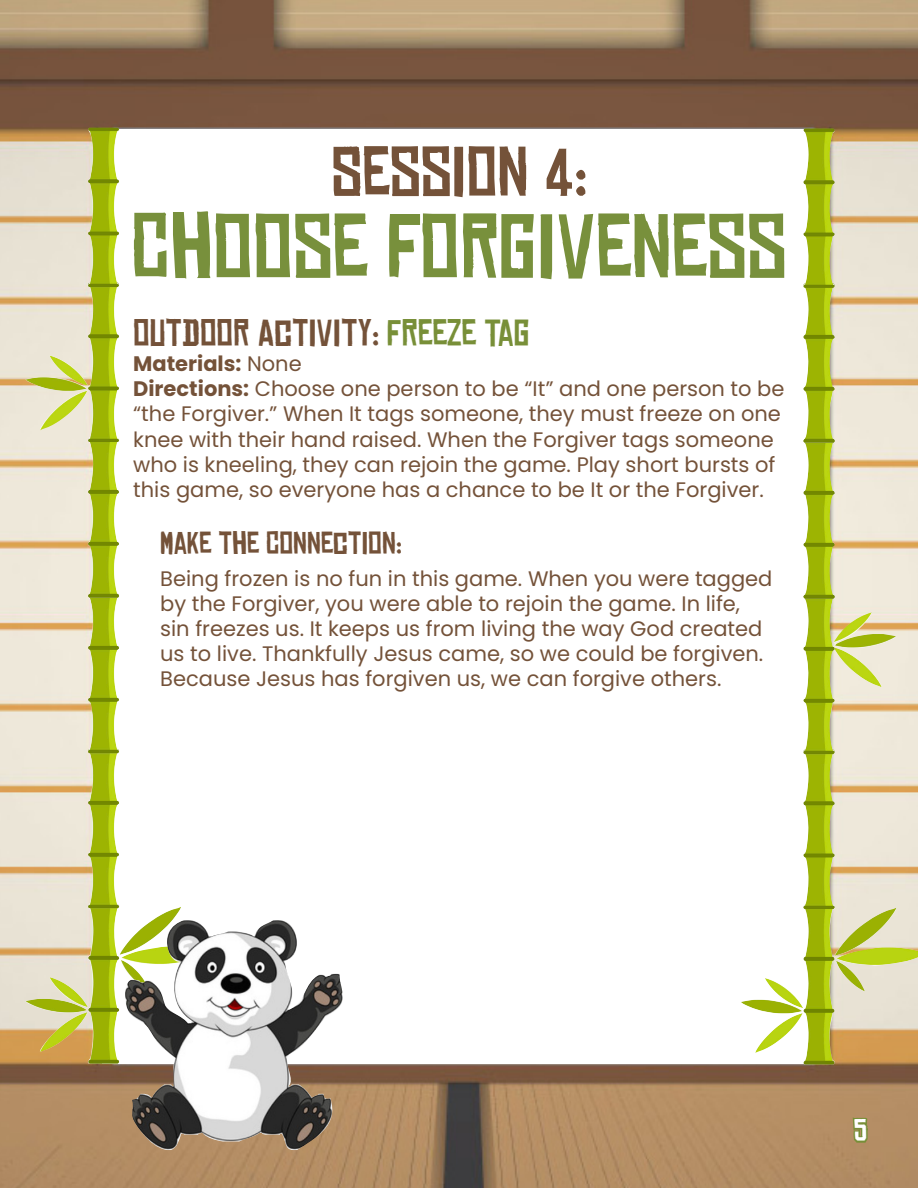
<style>
.page{position:relative;width:918px;height:1188px;background:#fff}
.page>*{position:absolute;margin:0;border:0;box-sizing:border-box;transform-origin:0 0}
.t1{font:87px "Chinese Rocks Free";color:#78903c}
.t2{font:67.5px "Chinese Rocks Free";color:#745239}
.Activity_Style{font:36px "Chinese Rocks Free";color:#745239}
.Activity_Style-2{font:30px "Chinese Rocks Free";color:#745239}
.t3{font:30px "Chinese Rocks Free";color:#fff}
.Activity_Style-3{font:21px/25.2px "Poppins";color:#745239}
.Activity_Style-4{font:700 21px "Poppins";color:#745239}
.s1{color:#788f38}
.s2{font-weight:400}
.s3{font-weight:700}
</style>
<div class="page">
<img style="left:0;top:0;width:918px;height:1188px">
<div style="left:102px;top:129px;width:712px;height:934px;background:#fff"></div>
<img style="left:836px;top:613px;width:60px;height:74px">
<img style="left:26px;top:904px;width:155px;height:160px">
<img style="left:86px;top:753px;width:34px;height:155px">
<img style="left:86px;top:598px;width:33px;height:155px">
<img style="left:86px;top:442px;width:33px;height:156px">
<img style="left:26px;top:283px;width:93px;height:159px">
<img style="left:741px;top:905px;width:177px;height:160px">
<img style="left:802px;top:754px;width:33px;height:155px">
<img style="left:803px;top:595px;width:33px;height:159px">
<img style="left:803px;top:443px;width:32px;height:155px">
<img style="left:803px;top:288px;width:32px;height:155px">
<img style="left:802px;top:128px;width:33px;height:160px">
<img style="left:86px;top:128px;width:34px;height:159px">
<img style="left:122px;top:920px;width:228px;height:230px">
<svg style="left:851px;top:1115px;width:19px;height:29px"></svg>
<p class="t2" style="left:331px;top:136px;width:258px">SESSION 4:</p>
<p class="t1" style="left:131px;top:200px;width:657px">CHOOSE FORGIVENESS</p>
<p class="Activity_Style" style="left:133px;top:313px;width:398px">OUTDOOR ACTIVITY: <span class="s1">FREEZE TAG</span></p>
<p class="Activity_Style-4" style="left:133px;top:352px;width:170px">Materials: <span class="s2">None</span></p>
<p class="Activity_Style-3" style="left:133px;top:376px;width:653px"><span class="s3">Directions:</span> Choose one person to be “It” and one person to be “the Forgiver.” When It tags someone, they must freeze on one knee with their hand raised. When the Forgiver tags someone who is kneeling, they can rejoin the game. Play short bursts of this game, so everyone has a chance to be It or the Forgiver.</p>
<p class="Activity_Style-2" style="left:160px;top:527px;width:243px">MAKE THE CONNECTION:</p>
<p class="Activity_Style-3" style="left:160px;top:566px;width:614px">Being frozen is no fun in this game. When you were tagged by the Forgiver, you were able to rejoin the game. In life, sin freezes us. It keeps us from living the way God created us to live. Thankfully Jesus came, so we could be forgiven.<br>Because Jesus has forgiven us, we can forgive others.</p>
<h3 class="t3" style="left:853px;top:1114px;width:15px">5</h3>
</div>
